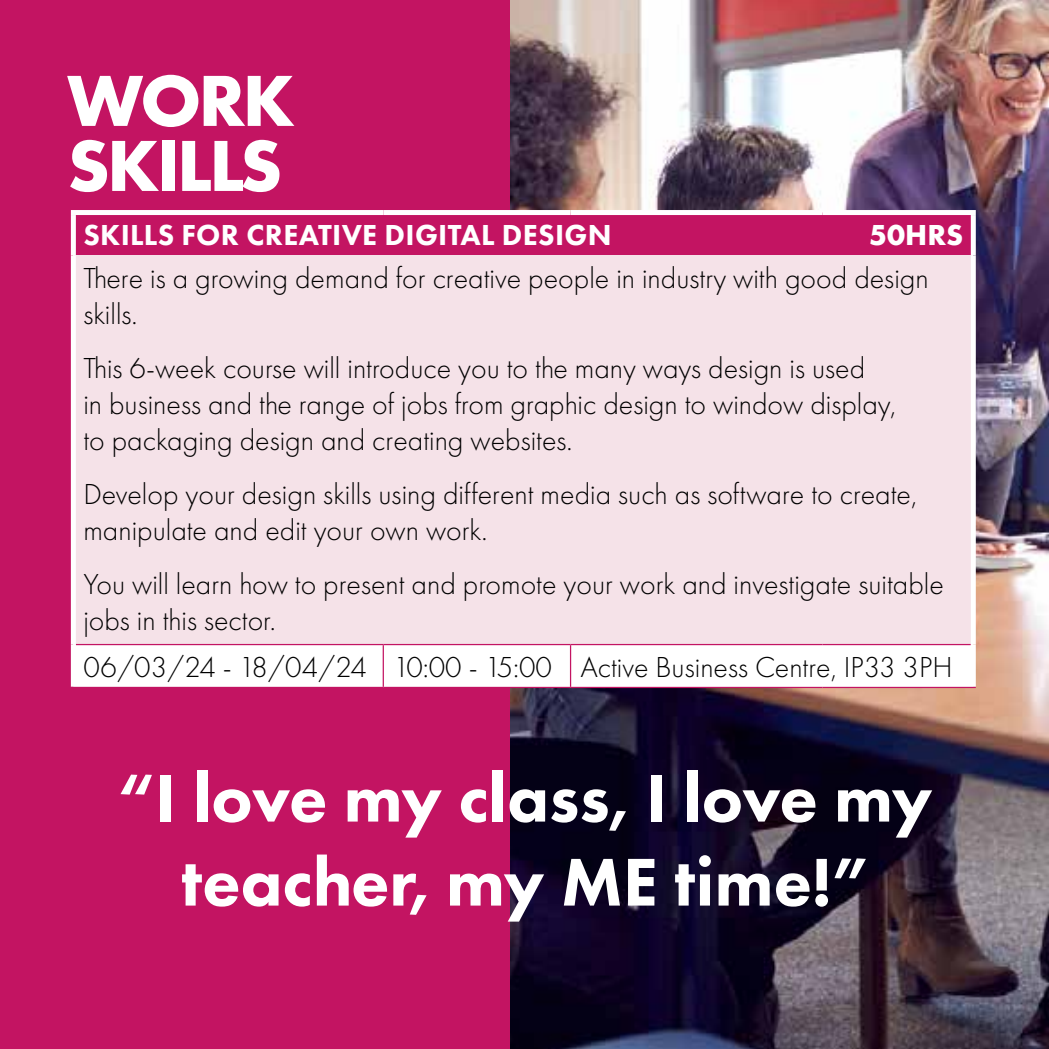
<style>
.page{position:relative;width:1049px;height:1049px;background:#fff}
.page>*{position:absolute;margin:0;border:0;box-sizing:border-box;transform-origin:0 0}
.t1{font:700 75px/65px "Futura PT";letter-spacing:-.04em;color:#fff}
.t2{font:800 70px/84px "Futura PT";color:#fff;text-align:center}
.t3{font:300 30px/36px "Futura PT";color:#000}
.t4{font:800 30px "Futura PT";letter-spacing:.01em;color:#fff}
.t5{font:700 30px "Futura PT";color:#fff}
</style>
<div class="page">
<img style="left:509px;top:0;width:540px;height:1049px">
<div style="left:0;top:0;width:509px;height:1049px;background:#c31462"></div>
<div style="left:509px;top:215px;width:462px;height:40px;background:#c31462"></div>
<div style="left:73px;top:255px;width:900px;height:389px;background:#f5e2e8"></div>
<svg style="left:76px;top:645px;width:895px;height:42px"></svg>
<hr style="left:383px;top:644px;width:187px;height:1px;background:#c31462">
<hr style="left:570px;top:644px;width:252px;height:1px;background:#c31462">
<hr style="left:822px;top:644px;width:149px;height:1px;background:#c31462">
<div style="left:71px;top:210px;width:312px;height:5px;background:#fff"></div>
<div style="left:71px;top:215px;width:5px;height:40px;background:#fff"></div>
<div style="left:383px;top:210px;width:187px;height:5px;background:#fff"></div>
<div style="left:570px;top:210px;width:252px;height:5px;background:#fff"></div>
<div style="left:822px;top:210px;width:154px;height:5px;background:#fff"></div>
<div style="left:971px;top:215px;width:5px;height:40px;background:#fff"></div>
<div style="left:71px;top:255px;width:5px;height:389px;background:#fff"></div>
<div style="left:971px;top:255px;width:5px;height:389px;background:#fff"></div>
<div style="left:71px;top:644px;width:5px;height:43px;background:#fff"></div>
<div style="left:971px;top:644px;width:5px;height:43px;background:#fff"></div>
<hr style="left:383px;top:645px;width:1px;height:42px;background:#c31462">
<hr style="left:570px;top:645px;width:1px;height:42px;background:#c31462">
<hr style="left:383px;top:687px;width:187px;height:1px;background:#c31462">
<hr style="left:570px;top:687px;width:252px;height:1px;background:#c31462">
<hr style="left:822px;top:687px;width:154px;height:1px;background:#c31462">
<h1 class="t1" style="left:67px;top:66px;width:229px">WORK<br>SKILLS</h1>
<p class="t4" style="left:84px;top:217px;width:530px">SKILLS FOR CREATIVE DIGITAL DESIGN</p>
<p class="t5" style="left:869px;top:216px;width:96px">50HRS</p>
<p class="t3" style="left:83px;top:261px;width:847px">There is a growing demand for creative people in industry with good design skills.</p>
<p class="t3" style="left:83px;top:351px;width:814px">This 6-week course will introduce you to the many ways design is used<br>in business and the range of jobs from graphic design to window display, to packaging design and creating websites.</p>
<p class="t3" style="left:83px;top:477px;width:835px">Develop your design skills using different media such as software to create, manipulate and edit your own work.</p>
<p class="t3" style="left:83px;top:567px;width:862px">You will learn how to present and promote your work and investigate suitable jobs in this sector.</p>
<p class="t3" style="left:83px;top:650px;width:871px">06/03/24 - 18/04/24 10:00 - 15:00 Active Business Centre, IP33 3PH</p>
<h2 class="t2" style="left:118px;top:755px;width:816px">“I love my class, I love my teacher, my ME time!”</h2>
</div>
